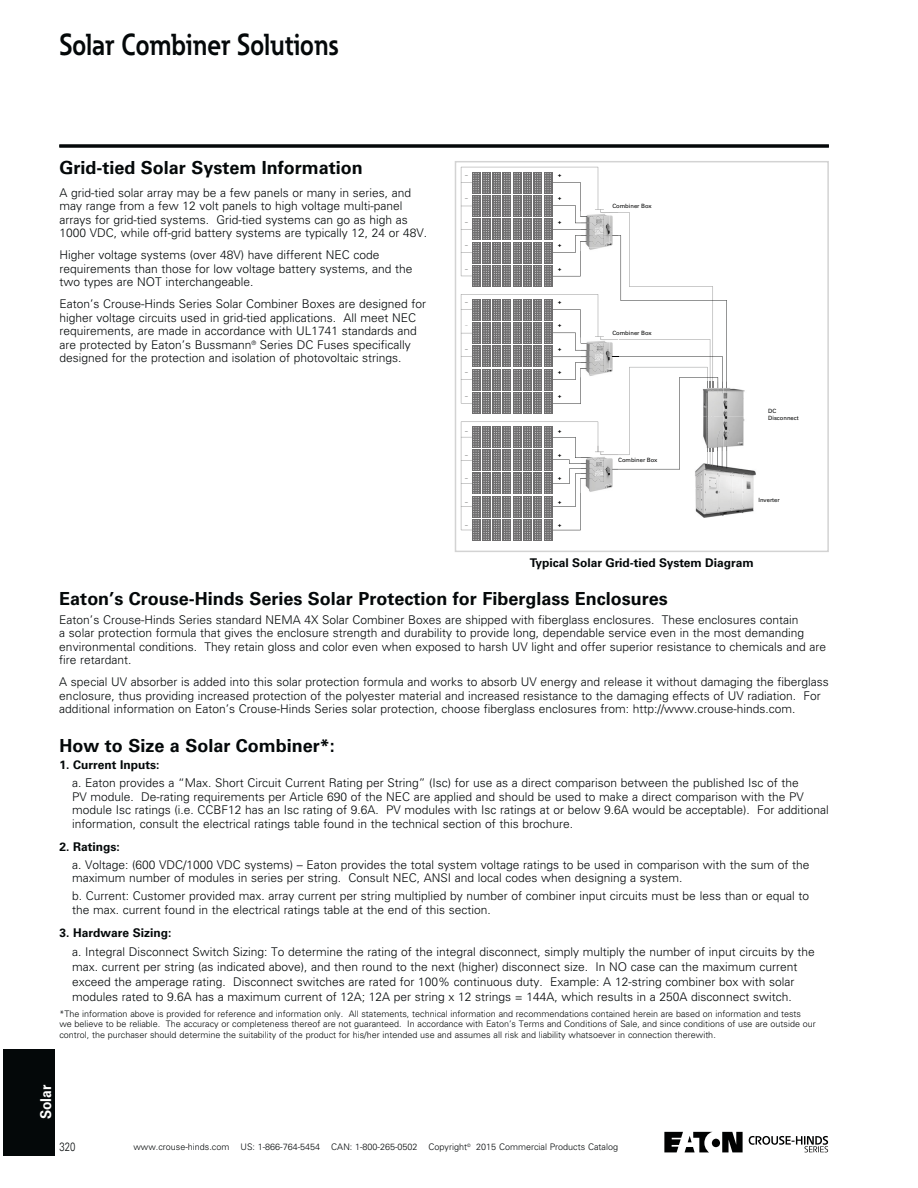
<style>
.page{position:relative;width:918px;height:1188px;background:#fff}
.page>*{position:absolute;margin:0;border:0;box-sizing:border-box;transform-origin:0 0}
.t1{font:700 30px "Eaton";color:#040809;scale:.86 1}
.t2{font:700 18px "Univers LT Std";color:#040809}
.t3{font:700 15px "Univers LT Std";color:#fff;scale:.92 1}
.t4{font:300 12px/13.5px "Univers LT Std";color:#040809}
.t5{font:700 12px "Univers LT Std";color:#040809}
.t6{font:300 12px "Univers LT Std";color:#040809;scale:.8 1}
.t7{font:300 9px/10.5px "Univers LT Std";color:#040809}
.t8{font:5.85px/7.1px "Univers LT Std";color:#020303}
.t9{font:700 5.4px "Univers LT Std";color:#020303}
.t10{font:700 5.4px "Univers LT Std";color:#828383}
.t11{font:5.4px "Myriad Pro";color:#828383}
</style>
<div class="page">
<div style="left:3px;top:1049px;width:51px;height:106px;background:#040809"></div>
<div style="left:712px;top:1139px;width:8px;height:8px;background:#010202;border-radius:50%"></div>
<svg style="left:722px;top:1132px;width:21px;height:20px"></svg>
<svg style="left:664px;top:1132px;width:49px;height:20px"></svg>
<svg style="left:749px;top:1136px;width:79px;height:16px"></svg>
<hr style="left:59px;top:145px;width:770px;height:3px;background:#040809">
<img style="left:730px;top:467px;width:26px;height:48px">
<div style="left:472px;top:519px;width:8px;height:22px;background:#6f6e6f"></div>
<div style="left:482px;top:519px;width:9px;height:22px;background:#6f6e6f"></div>
<div style="left:492px;top:519px;width:9px;height:22px;background:#6f6e6f"></div>
<div style="left:503px;top:519px;width:8px;height:22px;background:#6f6e6f"></div>
<div style="left:513px;top:519px;width:8px;height:22px;background:#6f6e6f"></div>
<div style="left:523px;top:519px;width:9px;height:22px;background:#6f6e6f"></div>
<div style="left:533px;top:519px;width:9px;height:22px;background:#6f6e6f"></div>
<div style="left:544px;top:519px;width:8px;height:22px;background:#6f6e6f"></div>
<img style="left:730px;top:388px;width:15px;height:59px">
<svg style="left:461px;top:167px;width:269px;height:373px"></svg>
<div style="left:455px;top:161px;width:374px;height:391px;border:2px solid #d3d3d3"></div>
<h1 class="t1" style="left:59px;top:34px;width:326px">Solar Combiner Solutions</h1>
<h2 class="t2" style="left:59px;top:160px;width:305px">Grid-tied Solar System Information</h2>
<p class="t4" style="left:59px;top:186px;width:369px">A grid-tied solar array may be a few panels or many in series, and may range from a few 12 volt panels to high voltage multi-panel arrays for grid-tied systems. Grid-tied systems can go as high as 1000 VDC, while off-grid battery systems are typically 12, 24 or 48V.</p>
<p class="t4" style="left:59px;top:249px;width:355px">Higher voltage systems (over 48V) have different NEC code requirements than those for low voltage battery systems, and the two types are NOT interchangeable.</p>
<p class="t4" style="left:59px;top:298px;width:368px">Eaton’s Crouse-Hinds Series Solar Combiner Boxes are designed for higher voltage circuits used in grid-tied applications. All meet NEC requirements, are made in accordance with UL1741 standards and are protected by Eaton’s Bussmann<sup>®</sup> Series DC Fuses specifically designed for the protection and isolation of photovoltaic strings.</p>
<p class="t10" style="left:465px;top:173px;width:4px">–</p>
<p class="t10" style="left:465px;top:196px;width:4px">–</p>
<p class="t9" style="left:558px;top:173px;width:5px">+</p>
<p class="t9" style="left:558px;top:196px;width:5px">+</p>
<p class="t8" style="left:612px;top:203px;width:41px">Combiner Box</p>
<p class="t10" style="left:465px;top:220px;width:4px">–</p>
<p class="t10" style="left:465px;top:243px;width:4px">–</p>
<p class="t10" style="left:465px;top:267px;width:4px">–</p>
<p class="t9" style="left:558px;top:220px;width:5px">+</p>
<p class="t9" style="left:558px;top:243px;width:5px">+</p>
<p class="t9" style="left:558px;top:267px;width:5px">+</p>
<p class="t10" style="left:465px;top:300px;width:4px">–</p>
<p class="t11" style="left:465px;top:322px;width:4px">–</p>
<p class="t9" style="left:558px;top:300px;width:5px">+</p>
<p class="t9" style="left:558px;top:323px;width:5px">+</p>
<p class="t8" style="left:612px;top:330px;width:41px">Combiner Box</p>
<p class="t10" style="left:465px;top:347px;width:4px">–</p>
<p class="t10" style="left:465px;top:370px;width:4px">–</p>
<p class="t10" style="left:465px;top:394px;width:4px">–</p>
<p class="t9" style="left:558px;top:347px;width:5px">+</p>
<p class="t9" style="left:558px;top:370px;width:5px">+</p>
<p class="t9" style="left:558px;top:394px;width:5px">+</p>
<p class="t8" style="left:768px;top:407px;width:32px">DC<br>Disconnect</p>
<p class="t10" style="left:465px;top:429px;width:4px">–</p>
<p class="t10" style="left:465px;top:453px;width:4px">–</p>
<p class="t9" style="left:558px;top:429px;width:5px">+</p>
<p class="t9" style="left:558px;top:453px;width:5px">+</p>
<p class="t8" style="left:618px;top:457px;width:41px">Combiner Box</p>
<p class="t10" style="left:465px;top:476px;width:4px">–</p>
<p class="t9" style="left:558px;top:476px;width:5px">+</p>
<p class="t10" style="left:465px;top:500px;width:4px">–</p>
<p class="t9" style="left:558px;top:500px;width:5px">+</p>
<p class="t10" style="left:465px;top:523px;width:4px">–</p>
<p class="t9" style="left:558px;top:523px;width:5px">+</p>
<p class="t5" style="left:530px;top:557px;width:225px">Typical Solar Grid-tied System Diagram</p>
<p class="t8" style="left:759px;top:496px;width:23px">Inverter</p>
<h2 class="t2" style="left:59px;top:591px;width:610px">Eaton’s Crouse-Hinds Series Solar Protection for Fiberglass Enclosures</h2>
<p class="t4" style="left:59px;top:614px;width:768px">Eaton’s Crouse-Hinds Series standard NEMA 4X Solar Combiner Boxes are shipped with fiberglass enclosures. These enclosures contain<br>a solar protection formula that gives the enclosure strength and durability to provide long, dependable service even in the most demanding environmental conditions. They retain gloss and color even when exposed to harsh UV light and offer superior resistance to chemicals and are fire retardant.</p>
<p class="t4" style="left:59px;top:676px;width:771px">A special UV absorber is added into this solar protection formula and works to absorb UV energy and release it without damaging the fiberglass enclosure, thus providing increased protection of the polyester material and increased resistance to the damaging effects of UV radiation. For additional information on Eaton’s Crouse-Hinds Series solar protection, choose fiberglass enclosures from: http://www.crouse-hinds.com.</p>
<h2 class="t2" style="left:59px;top:738px;width:277px">How to Size a Solar Combiner*:</h2>
<p class="t5" style="left:59px;top:760px;width:102px">1. Current Inputs:</p>
<p class="t4" style="left:72px;top:777px;width:758px">a. Eaton provides a “Max. Short Circuit Current Rating per String” (Isc) for use as a direct comparison between the published Isc of the<br>PV module. De-rating requirements per Article 690 of the NEC are applied and should be used to make a direct comparison with the PV module Isc ratings (i.e. CCBF12 has an Isc rating of 9.6A. PV modules with Isc ratings at or below 9.6A would be acceptable). For additional information, consult the electrical ratings table found in the technical section of this brochure.</p>
<p class="t5" style="left:59px;top:842px;width:62px">2. Ratings:</p>
<p class="t4" style="left:72px;top:859px;width:739px">a. Voltage: (600 VDC/1000 VDC systems) – Eaton provides the total system voltage ratings to be used in comparison with the sum of the maximum number of modules in series per string. Consult NEC, ANSI and local codes when designing a system.</p>
<p class="t4" style="left:72px;top:890px;width:738px">b. Current: Customer provided max. array current per string multiplied by number of combiner input circuits must be less than or equal to the max. current found in the electrical ratings table at the end of this section.</p>
<p class="t5" style="left:59px;top:928px;width:114px">3. Hardware Sizing:</p>
<p class="t4" style="left:72px;top:945px;width:744px;line-height:15px">a. Integral Disconnect Switch Sizing: To determine the rating of the integral disconnect, simply multiply the number of input circuits by the max. current per string (as indicated above), and then round to the next (higher) disconnect size. In NO case can the maximum current exceed the amperage rating. Disconnect switches are rated for 100% continuous duty. Example: A 12-string combiner box with solar modules rated to 9.6A has a maximum current of 12A; 12A per string x 12 strings = 144A, which results in a 250A disconnect switch.</p>
<p class="t7" style="left:59px;top:1009px;width:758px">*The information above is provided for reference and information only. All statements, technical information and recommendations contained herein are based on information and tests<br>we believe to be reliable. The accuracy or completeness thereof are not guaranteed. In accordance with Eaton’s Terms and Conditions of Sale, and since conditions of use are outside our control, the purchaser should determine the suitability of the product for his/her intended use and assumes all risk and liability whatsoever in connection therewith.</p>
<p class="t3" style="left:40px;top:1119px;width:39px;rotate:-90deg">Solar</p>
<p class="t6" style="left:59px;top:1142px;width:22px">320</p>
<p class="t7" style="left:133px;top:1142px;width:486px">www.crouse-hinds.com US: 1-866-764-5454 CAN: 1-800-265-0502 Copyright<sup>©</sup> 2015 Commercial Products Catalog</p>
</div>
